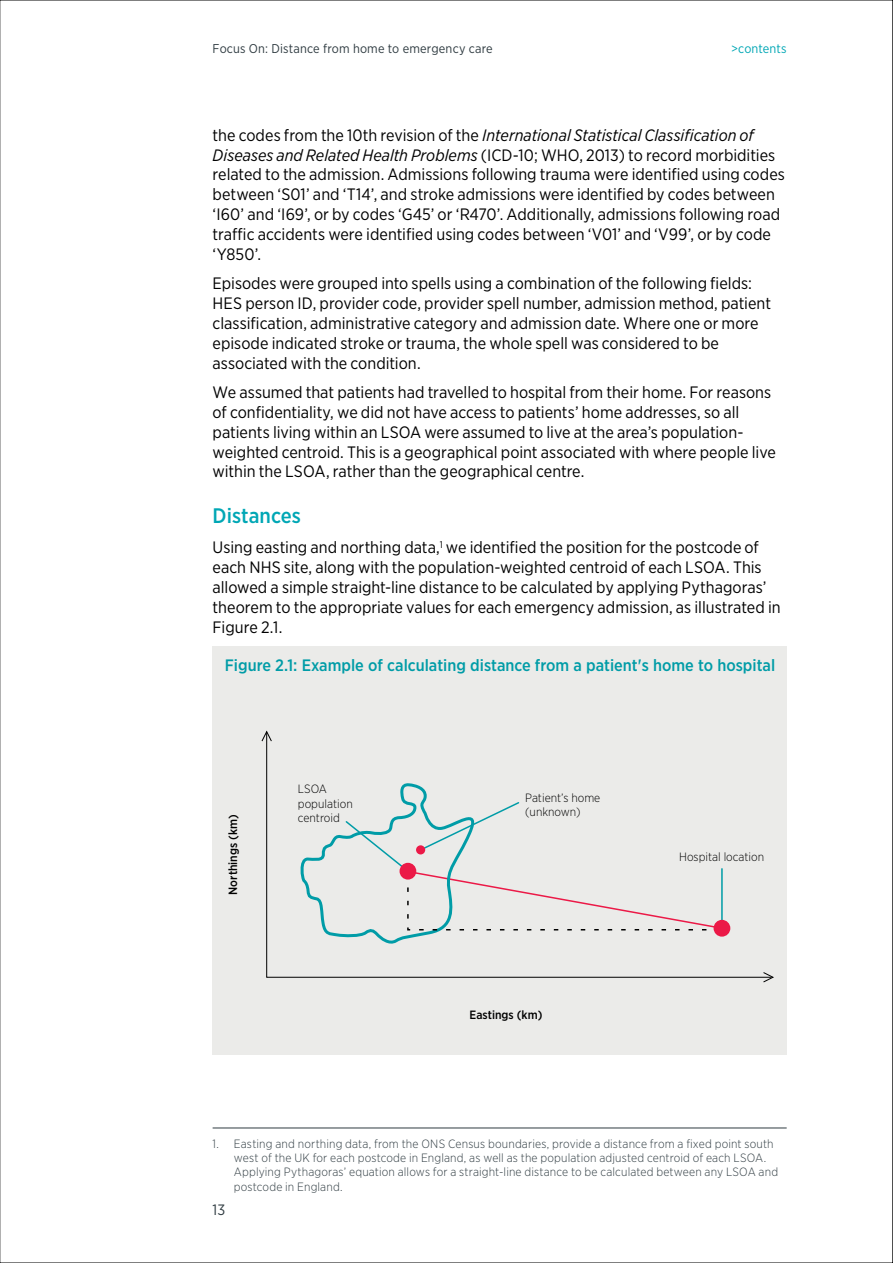
<style>
.page{position:relative;width:893px;height:1263px;background:#fff}
.page>*{position:absolute;margin:0;border:0;box-sizing:border-box;transform-origin:0 0}
.t1{font:500 21px "Gotham Narrow";color:#00a7b5}
.t2{font:16.5px/19.8px "Gotham Narrow";color:#000}
.t3{font:500 16.5px "Gotham Narrow";color:#009ca7}
.t4{font:15px "Gotham Narrow";color:#303c42}
.t5{font:12.75px "Gotham Narrow";letter-spacing:.015em;color:#303c42}
.t6{font:12.75px "Gotham Narrow";letter-spacing:.005em;color:#00a7b5}
.t7{font:300 12px/14.4px "Gotham Narrow";letter-spacing:.015em;color:#303c42}
.t8{font:300 12px/14.4px "Gotham Narrow";color:#000}
.t9{font:500 12px "Gotham Narrow";color:#000}
.s1{font-style:italic}
</style>
<div class="page">
<div style="left:213px;top:646px;width:574px;height:409px;background:#ebebe9"></div>
<svg style="left:261px;top:730px;width:513px;height:253px"></svg>
<svg style="left:298px;top:782px;width:426px;height:167px"></svg>
<div style="left:399px;top:863px;width:17px;height:16px;background:#eb1947;border-radius:50%"></div>
<hr style="left:721px;top:869px;width:2px;height:60px;background:#009ca7">
<div style="left:714px;top:920px;width:16px;height:17px;background:#eb1947;border-radius:50%"></div>
<hr style="left:213px;top:1127px;width:574px;height:1px;background:#303c42">
<p class="t5" style="left:213px;top:40px;width:282px">Focus On: Distance from home to emergency care</p>
<p class="t6" style="left:731px;top:40px;width:57px">&gt;contents</p>
<p class="t2" style="left:213px;top:125px;width:574px">the codes from the 10th revision of the <span class="s1">International Statistical Classification of Diseases and Related Health Problems</span> (ICD-10; WHO, 2013) to record morbidities related to the admission. Admissions following trauma were identified using codes between ‘S01’ and ‘T14’, and stroke admissions were identified by codes between ‘I60’ and ‘I69’, or by codes ‘G45’ or ‘R470’. Additionally, admissions following road traffic accidents were identified using codes between ‘V01’ and ‘V99’, or by code ‘Y850’.</p>
<p class="t2" style="left:213px;top:273px;width:560px">Episodes were grouped into spells using a combination of the following fields:<br>HES person ID, provider code, provider spell number, admission method, patient classification, administrative category and admission date. Where one or more episode indicated stroke or trauma, the whole spell was considered to be associated with the condition.</p>
<p class="t2" style="left:213px;top:382px;width:565px">We assumed that patients had travelled to hospital from their home. For reasons of confidentiality, we did not have access to patients’ home addresses, so all patients living within an LSOA were assumed to live at the area’s population&shy;weighted centroid. This is a geographical point associated with where people live within the LSOA, rather than the geographical centre.</p>
<p class="t1" style="left:213px;top:502px;width:90px">Distances</p>
<p class="t2" style="left:213px;top:537px;width:570px">Using easting and northing data,<sup>1</sup> we identified the position for the postcode of each NHS site, along with the population-weighted centroid of each LSOA. This allowed a simple straight-line distance to be calculated by applying Pythagoras’ theorem to the appropriate values for each emergency admission, as illustrated in Figure 2.1.</p>
<p class="t3" style="left:225px;top:655px;width:552px">Figure 2.1: Example of calculating distance from a patient's home to hospital</p>
<p class="t9" style="left:225px;top:895px;width:82px;rotate:-90deg">Northings (km)</p>
<p class="t8" style="left:298px;top:781px;width:56px">LSOA population centroid</p>
<p class="t8" style="left:525px;top:790px;width:77px">Patient’s home (unknown)</p>
<p class="t9" style="left:470px;top:1007px;width:74px">Eastings (km)</p>
<p class="t8" style="left:679px;top:849px;width:87px">Hospital location</p>
<p class="t7" style="left:234px;top:1136px;width:546px;text-indent:-21px">1. Easting and northing data, from the ONS Census boundaries, provide a distance from a fixed point south west of the UK for each postcode in England, as well as the population adjusted centroid of each LSOA.<br>Applying Pythagoras’ equation allows for a straight-line distance to be calculated between any LSOA and postcode in England.</p>
<p class="t4" style="left:213px;top:1200px;width:14px">13</p>
</div>
